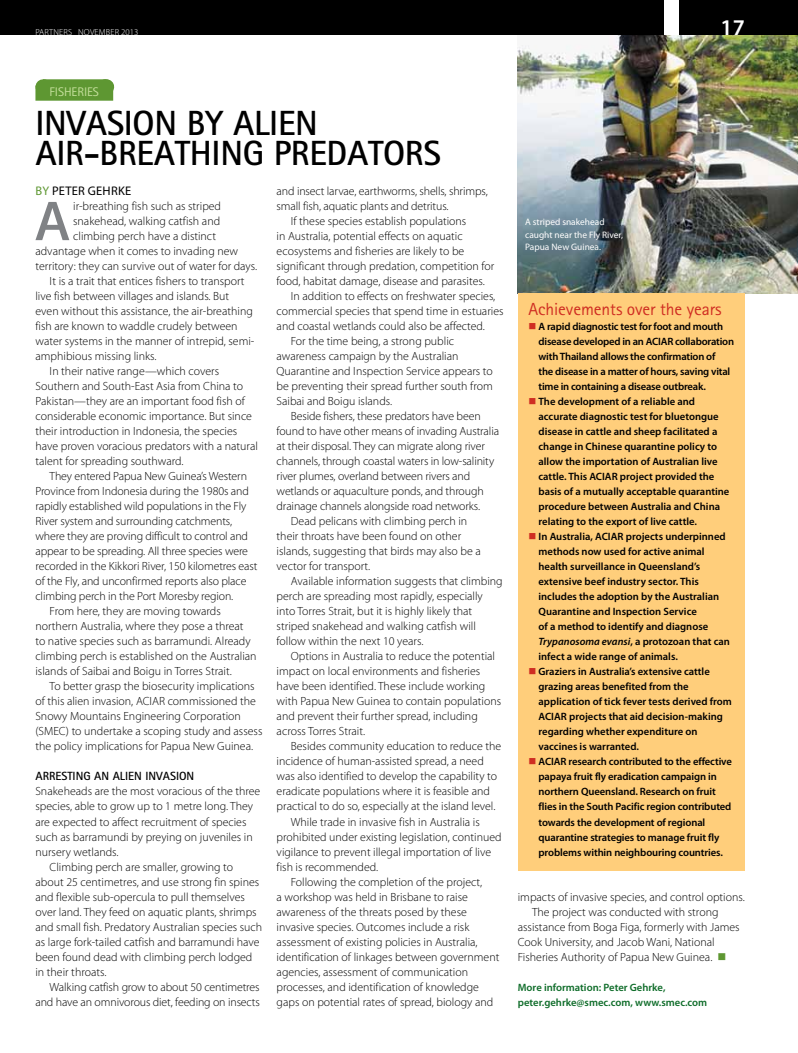
<style>
.page{position:relative;width:798px;height:1053px;background:#fff}
.page>*{position:absolute;margin:0;border:0;box-sizing:border-box;transform-origin:0 0}
._03_Body_Drop_Cap__3{font:800 55.38px "Rotis Sans Serif";color:#808285}
._01_Heading_small{font:700 35px/30px "Rotis Sans Serif";letter-spacing:-.01em;color:#000}
.t1{font:600 22.5px "Myriad Pro";color:#fff}
._05__B_Out_Heading{font:17.5px "Rotis Sans Serif";letter-spacing:-.005em;color:#cf2d22}
._02_Byline{font:12.5px "Myriad Pro";letter-spacing:.025em;color:#000}
._08_Map_heading{font:12.5px "Rotis Sans Serif";letter-spacing:-.005em;color:#c4df9b}
._03_Body{font:300 11.88px/15px "Myriad Pro";color:#000}
._03_Body_No_Indent{font:300 11.88px/15px "Myriad Pro";color:#000}
._03_Body_Drop_Cap__3-2{font:300 11.88px "Myriad Pro";color:#000}
._04_Xhead{font:700 11.88px "Rotis Sans Serif";color:#000}
._05_B_Out_Body_No_In{font:600 10.62px/15px "Myriad Pro";color:#000}
._05_B_Out_Body_No_In-2{font:600 10.62px/15px "Myriad Pro";letter-spacing:-.02em;color:#000}
._05_B_Out_Body_No_In-3{font:600 10.62px/15px "Myriad Pro";color:#0e6c29}
._07_Pic_caption{font:9.38px/12.5px "Myriad Pro";color:#fff}
.t2{font:300 8.75px "Myriad Pro";letter-spacing:.02em;color:#fff}
.s1{color:#5e9732}
.s2{color:#cf2d22}
.s3{font-style:italic}
</style>
<div class="page">
<div style="left:43px;top:79px;width:63px;height:15px;background:#5e9732"></div>
<svg style="left:74px;top:79px;width:33px;height:7px"></svg>
<div style="left:35px;top:86px;width:78px;height:15px;background:#5e9732"></div>
<img style="left:517px;top:35px;width:280px;height:259px">
<div style="left:0;top:0;width:797px;height:35px;background:#000"></div>
<div style="left:664px;top:0;width:14px;height:35px;background:#fff"></div>
<div style="left:517px;top:294px;width:227px;height:576px;background:#ffce7b"></div>
<p class="t2" style="left:36px;top:26px;width:104px">PARTNERS NOVEMBER 2013</p>
<p class="t1" style="left:720px;top:13px;width:26px">17</p>
<p class="_08_Map_heading" style="left:50px;top:84px;width:51px">FISHERIES</p>
<p class="_01_Heading_small" style="left:35px;top:108px;width:407px">INVASION BY ALIEN<br>AIR-BREATHING PREDATORS</p>
<p class="_02_Byline" style="left:36px;top:183px;width:97px"><span class="s1">BY</span> PETER GEHRKE</p>
<p class="_03_Body_Drop_Cap__3" style="left:35px;top:186px;width:35px">A</p>
<p class="_03_Body_Drop_Cap__3-2" style="left:73px;top:199px;width:149px">ir-breathing fish such as striped</p>
<p class="_03_Body" style="left:276px;top:183px;width:212px">and insect larvae, earthworms, shells, shrimps, small fish, aquatic plants and detritus.</p>
<p class="_03_Body" style="left:276px;top:213px;width:219px;text-indent:14px">If these species establish populations<br>in Australia, potential effects on aquatic ecosystems and fisheries are likely to be significant through predation, competition for food, habitat damage, disease and parasites.</p>
<p class="_03_Body" style="left:276px;top:288px;width:228px;text-indent:14px">In addition to effects on freshwater species, commercial species that spend time in estuaries and coastal wetlands could also be affected.</p>
<p class="_03_Body" style="left:276px;top:333px;width:218px;text-indent:14px">For the time being, a strong public awareness campaign by the Australian Quarantine and Inspection Service appears to be preventing their spread further south from Saibai and Boigu islands.</p>
<p class="_03_Body" style="left:276px;top:408px;width:224px;text-indent:14px">Beside fishers, these predators have been found to have other means of invading Australia at their disposal. They can migrate along river channels, through coastal waters in low-salinity river plumes, overland between rivers and wetlands or aquaculture ponds, and through drainage channels alongside road networks.</p>
<p class="_03_Body" style="left:276px;top:513px;width:206px;text-indent:14px">Dead pelicans with climbing perch in their throats have been found on other islands, suggesting that birds may also be a vector for transport.</p>
<p class="_03_Body" style="left:276px;top:573px;width:227px;text-indent:14px">Available information suggests that climbing perch are spreading most rapidly, especially into Torres Strait, but it is highly likely that striped snakehead and walking catfish will follow within the next 10 years.</p>
<p class="_03_Body" style="left:276px;top:648px;width:226px;text-indent:14px">Options in Australia to reduce the potential impact on local environments and fisheries have been identified. These include working with Papua New Guinea to contain populations and prevent their further spread, including across Torres Strait.</p>
<p class="_03_Body" style="left:276px;top:738px;width:226px;text-indent:14px">Besides community education to reduce the incidence of human-assisted spread, a need was also identified to develop the capability to eradicate populations where it is feasible and practical to do so, especially at the island level.</p>
<p class="_03_Body" style="left:276px;top:813px;width:226px;text-indent:14px">While trade in invasive fish in Australia is prohibited under existing legislation, continued vigilance to prevent illegal importation of live fish is recommended.</p>
<p class="_03_Body" style="left:276px;top:873px;width:224px;text-indent:14px">Following the completion of the project,<br>a workshop was held in Brisbane to raise awareness of the threats posed by these invasive species. Outcomes include a risk assessment of existing policies in Australia, identification of linkages between government agencies, assessment of communication processes, and identification of knowledge gaps on potential rates of spread, biology and</p>
<p class="_03_Body_Drop_Cap__3-2" style="left:73px;top:214px;width:148px">snakehead, walking catfish and</p>
<p class="_03_Body_Drop_Cap__3-2" style="left:73px;top:229px;width:144px">climbing perch have a distinct</p>
<p class="_03_Body_Drop_Cap__3-2" style="left:35px;top:244px;width:204px">advantage when it comes to invading new</p>
<p class="_03_Body_Drop_Cap__3-2" style="left:35px;top:259px;width:223px">territory: they can survive out of water for days.</p>
<p class="_03_Body" style="left:35px;top:273px;width:220px;text-indent:14px">It is a trait that entices fishers to transport live fish between villages and islands. But even without this assistance, the air-breathing fish are known to waddle crudely between water systems in the manner of intrepid, semi&shy;amphibious missing links.</p>
<p class="_03_Body" style="left:35px;top:363px;width:224px;text-indent:14px">In their native range—which covers Southern and South-East Asia from China to Pakistan—they are an important food fish of considerable economic importance. But since their introduction in Indonesia, the species have proven voracious predators with a natural talent for spreading southward.</p>
<p class="_03_Body" style="left:35px;top:468px;width:223px;text-indent:14px">They entered Papua New Guinea’s Western Province from Indonesia during the 1980s and rapidly established wild populations in the Fly River system and surrounding catchments, where they are proving difficult to control and appear to be spreading. All three species were recorded in the Kikkori River, 150 kilometres east of the Fly, and unconfirmed reports also place climbing perch in the Port Moresby region.</p>
<p class="_03_Body" style="left:35px;top:603px;width:222px;text-indent:14px">From here, they are moving towards northern Australia, where they pose a threat<br>to native species such as barramundi. Already climbing perch is established on the Australian islands of Saibai and Boigu in Torres Strait.</p>
<p class="_03_Body" style="left:35px;top:678px;width:228px;text-indent:14px">To better grasp the biosecurity implications of this alien invasion, ACIAR commissioned the Snowy Mountains Engineering Corporation (SMEC) to undertake a scoping study and assess the policy implications for Papua New Guinea.</p>
<p class="_04_Xhead" style="left:35px;top:768px;width:160px">ARRESTING AN ALIEN INVASION</p>
<p class="_03_Body_No_Indent" style="left:35px;top:783px;width:226px">Snakeheads are the most voracious of the three species, able to grow up to 1 metre long. They are expected to affect recruitment of species such as barramundi by preying on juveniles in nursery wetlands.</p>
<p class="_03_Body" style="left:35px;top:858px;width:228px;text-indent:14px">Climbing perch are smaller, growing to about 25 centimetres, and use strong fin spines and flexible sub-opercula to pull themselves over land. They feed on aquatic plants, shrimps and small fish. Predatory Australian species such as large fork-tailed catfish and barramundi have been found dead with climbing perch lodged in their throats.</p>
<p class="_03_Body" style="left:35px;top:978px;width:226px;text-align:right">Walking catfish grow to about 50 centimetres and have an omnivorous diet, feeding on insects</p>
<p class="_07_Pic_caption" style="left:525px;top:215px;width:99px">A striped snakehead caught near the Fly River,<br>Papua New Guinea.</p>
<p class="_05__B_Out_Heading" style="left:528px;top:299px;width:195px">Achievements over the years</p>
<p class="_05_B_Out_Body_No_In-2" style="left:538px;top:319px;width:197px;text-indent:-10px"><span class="s2">■</span> A rapid diagnostic test for foot and mouth disease developed in an ACIAR collaboration with Thailand allows the confirmation of<br>the disease in a matter of hours, saving vital time in containing a disease outbreak.</p>
<p class="_05_B_Out_Body_No_In" style="left:538px;top:394px;width:192px;text-indent:-10px"><span class="s2">■</span> The development of a reliable and accurate diagnostic test for bluetongue disease in cattle and sheep facilitated a change in Chinese quarantine policy to allow the importation of Australian live cattle. This ACIAR project provided the basis of a mutually acceptable quarantine procedure between Australia and China relating to the export of live cattle.</p>
<p class="_05_B_Out_Body_No_In" style="left:538px;top:529px;width:193px;text-indent:-10px"><span class="s2">■</span> In Australia, ACIAR projects underpinned methods now used for active animal health surveillance in Queensland’s extensive beef industry sector. This includes the adoption by the Australian Quarantine and Inspection Service<br>of a method to identify and diagnose <span class="s3">Trypanosoma evansi</span>, a protozoan that can infect a wide range of animals.</p>
<p class="_05_B_Out_Body_No_In" style="left:538px;top:664px;width:195px;text-indent:-10px"><span class="s2">■</span> Graziers in Australia’s extensive cattle grazing areas benefited from the application of tick fever tests derived from ACIAR projects that aid decision-making regarding whether expenditure on vaccines is warranted.</p>
<p class="_05_B_Out_Body_No_In" style="left:538px;top:754px;width:195px;text-indent:-10px"><span class="s2">■</span> ACIAR research contributed to the effective papaya fruit fly eradication campaign in northern Queensland. Research on fruit flies in the South Pacific region contributed towards the development of regional quarantine strategies to manage fruit fly problems within neighbouring countries.</p>
<p class="_03_Body" style="left:517px;top:888px;width:228px">impacts of invasive species, and control options.</p>
<p class="_03_Body" style="left:517px;top:903px;width:223px;text-indent:14px">The project was conducted with strong assistance from Boga Figa, formerly with James Cook University, and Jacob Wani, National Fisheries Authority of Papua New Guinea. <span class="s1">■</span></p>
<p class="_05_B_Out_Body_No_In-3" style="left:517px;top:979px;width:191px">More information: Peter Gehrke, peter.gehrke@smec.com, www.smec.com</p>
</div>
